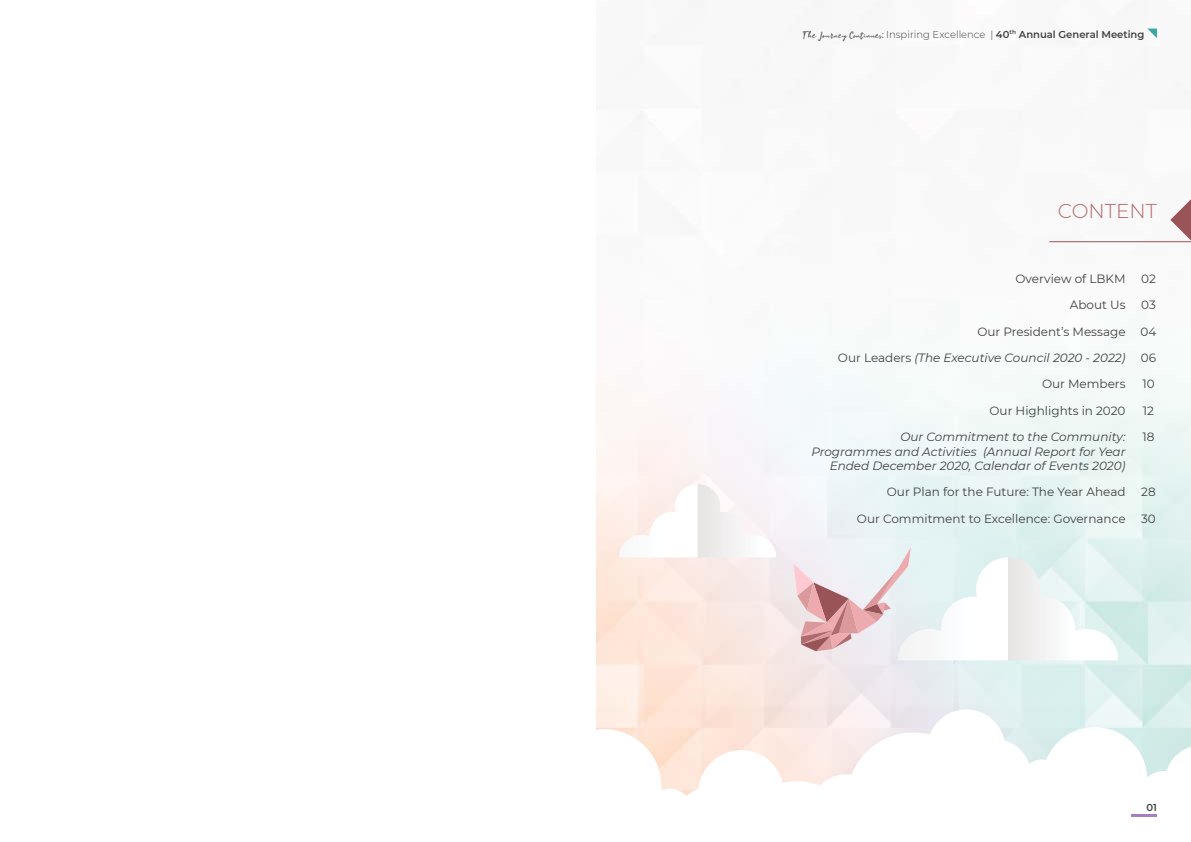
<style>
.page{position:relative;width:1191px;height:842px;background:#fff}
.page>*{position:absolute;margin:0;border:0;box-sizing:border-box;transform-origin:0 0}
.t1{font:300 20px "Montserrat";color:#b06b6e}
.t2{font:12px/26.4px "Montserrat";color:#414042;text-align:right}
.t3{font:italic 12px/14.4px "Montserrat";color:#414042;text-align:right}
.t4{font:11px "a Amenity Kits";color:#414042}
.t5{font:600 10px "Montserrat";color:#414042}
.s1{font-weight:300}
.s2{font-family:"Dosis"}
.s3{font-family:"Montserrat";font-weight:300;font-size:10px}
.s4{font-style:italic}
</style>
<div class="page">
<svg style="left:793px;top:548px;width:325px;height:112px"></svg>
<svg style="left:619px;top:484px;width:157px;height:73px"></svg>
<svg style="left:596px;top:709px;width:595px;height:108px"></svg>
<hr style="left:1049px;top:241px;width:142px;height:1px;background:#995457">
<svg style="left:1170px;top:199px;width:21px;height:41px"></svg>
<svg style="left:1147px;top:29px;width:10px;height:9px"></svg>
<hr style="left:1131px;top:814px;width:26px;height:2px;background:#a67dc2">
<p class="t5" style="left:990px;top:27px;width:155px"><span class="s1">|</span> 40<sup>th</sup> Annual General Meeting</p>
<p class="t4" style="left:802px;top:30px;width:185px">The Journey Continues<span class="s2">:</span> <span class="s3">Inspiring Excellence</span></p>
<h1 class="t1" style="left:1057px;top:197px;width:101px">CONTENT</h1>
<p class="t2" style="left:1015px;top:265px;width:112px">Overview of LBKM</p>
<p class="t2" style="left:977px;top:291px;width:150px">About Us<br>Our President’s Message</p>
<p class="t2" style="left:838px;top:344px;width:289px">Our Leaders <span class="s4">(The Executive Council 2020 - 2022)<br></span>Our Members<br>Our Highlights in 2020</p>
<p class="t3" style="left:811px;top:429px;width:316px">Our Commitment to the Community:<br>Programmes and Activities (Annual Report for Year<br>Ended December 2020, Calendar of Events 2020)</p>
<p class="t2" style="left:887px;top:478px;width:240px">Our Plan for the Future: The Year Ahead</p>
<p class="t2" style="left:857px;top:505px;width:270px">Our Commitment to Excellence: Governance</p>
<p class="t2" style="left:1141px;top:265px;width:16px">02</p>
<p class="t2" style="left:1140px;top:291px;width:17px;text-align:left">03<br>04</p>
<p class="t2" style="left:1140px;top:344px;width:17px;text-align:left">06<br>10<br>12<br>18</p>
<p class="t2" style="left:1141px;top:478px;width:16px">28</p>
<p class="t2" style="left:1141px;top:505px;width:16px">30</p>
<p class="t5" style="left:1146px;top:800px;width:12px">01</p>
</div>
